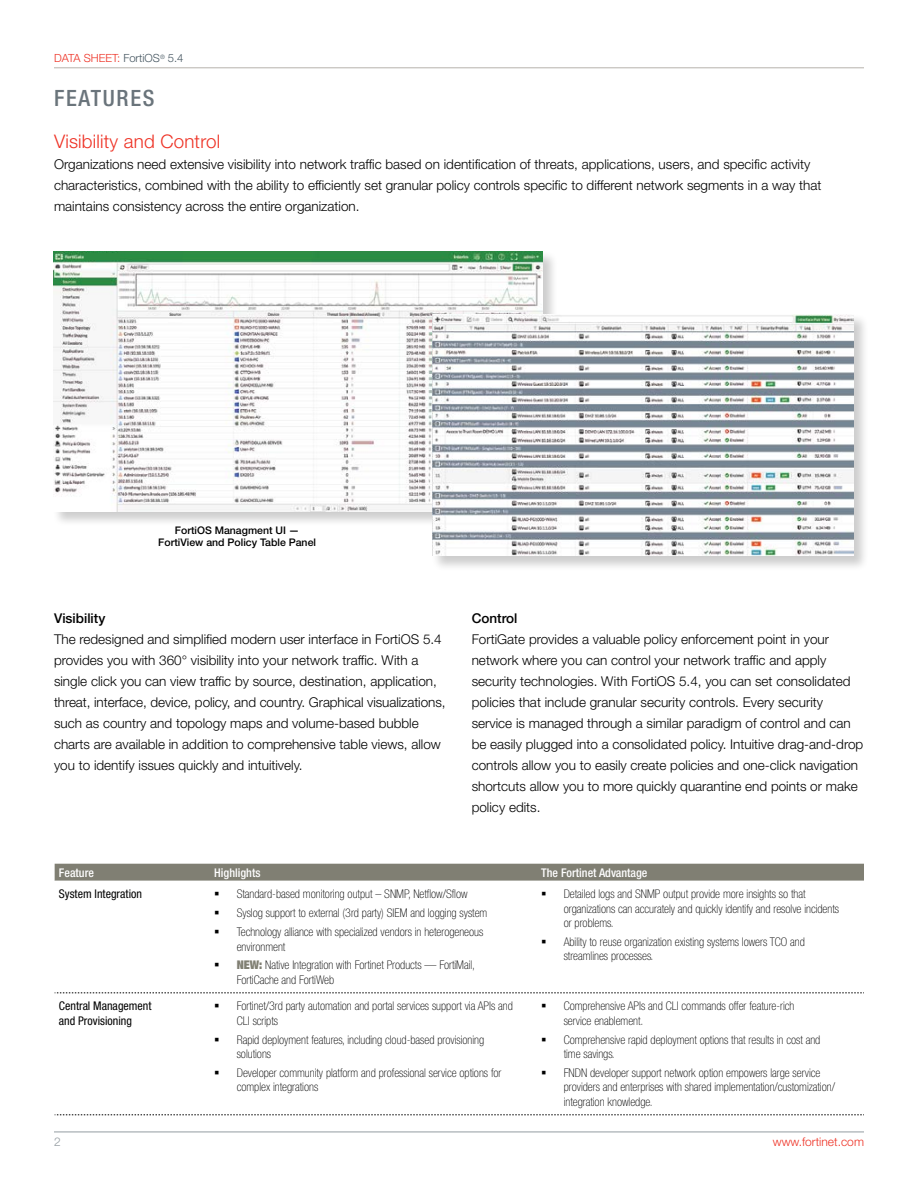
<style>
.page{position:relative;width:918px;height:1188px;background:#fff}
.page>*{position:absolute;margin:0;border:0;box-sizing:border-box;transform-origin:0 0}
.t1{font:500 condensed 22.5px "Helvetica Neue LT Pro";letter-spacing:.075em;color:#6a747b}
.t2{font:300 18.75px "Helvetica Neue LT Pro";letter-spacing:.01em;color:#ee3124}
.t3{font:300 13.5px/21px "Helvetica Neue LT Pro";color:#000}
.t4{font:500 13.5px "Helvetica Neue LT Pro";color:#000}
.t5{font:100 condensed 12px/14.4px "Helvetica Neue LT Pro";color:#000}
.t6{font:condensed 12px/14.4px "Helvetica Neue LT Pro";color:#000}
.t7{font:500 condensed 12px "Helvetica Neue LT Pro";color:#fff}
.t8{font:300 12px "Helvetica Neue LT Pro";color:#ee3124}
.t9{font:300 12px "Helvetica Neue LT Pro";color:#949ca1}
.t10{font:300 11.25px "Helvetica Neue LT Pro";color:#ee3124}
.t11{font:500 10.5px/12px "Helvetica Neue LT Pro";color:#000;text-align:center}
.s1{color:#455560}
.s2{font-weight:900;color:#807f73}
</style>
<div class="page">
<hr style="left:54px;top:1132px;width:810px;height:1px;background:#949ca1">
<hr style="left:54px;top:67px;width:810px;height:1px;background:#b6b3ac">
<div style="left:55px;top:864px;width:809px;height:17px;background:#807f73"></div>
<svg style="left:55px;top:992px;width:809px;height:123px"></svg>
<svg style="left:55px;top:993px;width:809px;height:1px"></svg>
<svg style="left:55px;top:1115px;width:809px;height:1px"></svg>
<div style="left:52px;top:251px;width:506px;height:276px;background:#000;opacity:.2"></div>
<img style="left:53px;top:251px;width:490px;height:260px">
<div style="left:84px;top:254px;width:35px;height:6px;background:#2c8b43"></div>
<div style="left:431px;top:314px;width:439px;height:258px;background:#000;opacity:.2"></div>
<img style="left:432px;top:314px;width:422px;height:242px">
<p class="t10" style="left:54px;top:51px;width:131px">DATA SHEET: <span class="s1">FortiOS</span><sup>®</sup> <span class="s1">5.4</span></p>
<h1 class="t1" style="left:54px;top:85px;width:102px">FEATURES</h1>
<h2 class="t2" style="left:54px;top:130px;width:168px">Visibility and Control</h2>
<p class="t3" style="left:54px;top:154px;width:769px">Organizations need extensive visibility into network traffic based on identification of threats, applications, users, and specific activity characteristics, combined with the ability to efficiently set granular policy controls specific to different network segments in a way that maintains consistency across the entire organization.</p>
<p class="t11" style="left:158px;top:524px;width:159px">FortiOS Managment UI —<br>FortiView and Policy Table Panel</p>
<p class="t4" style="left:54px;top:610px;width:53px">Visibility</p>
<p class="t3" style="left:54px;top:628px;width:393px">The redesigned and simplified modern user interface in FortiOS 5.4 provides you with 360° visibility into your network traffic. With a single click you can view traffic by source, destination, application, threat, interface, device, policy, and country. Graphical visualizations, such as country and topology maps and volume-based bubble charts are available in addition to comprehensive table views, allow you to identify issues quickly and intuitively.</p>
<p class="t4" style="left:472px;top:610px;width:47px">Control</p>
<p class="t3" style="left:472px;top:628px;width:393px">FortiGate provides a valuable policy enforcement point in your network where you can control your network traffic and apply security technologies. With FortiOS 5.4, you can set consolidated policies that include granular security controls. Every security service is managed through a similar paradigm of control and can be easily plugged into a consolidated policy. Intuitive drag-and-drop controls allow you to easily create policies and one-click navigation shortcuts allow you to more quickly quarantine end points or make policy edits.</p>
<p class="t7" style="left:59px;top:865px;width:37px">Feature</p>
<p class="t7" style="left:214px;top:865px;width:48px">Highlights</p>
<p class="t7" style="left:541px;top:865px;width:108px">The Fortinet Advantage</p>
<p class="t6" style="left:59px;top:887px;width:85px">System Integration</p>
<p class="t5" style="left:214px;top:887px;width:255px">▪ Standard-based monitoring output – SNMP, Netflow/Sflow</p>
<p class="t5" style="left:214px;top:906px;width:275px">▪ Syslog support to external (3rd party) SIEM and logging system</p>
<p class="t5" style="left:237px;top:925px;width:248px;text-indent:-22px">▪ Technology alliance with specialized vendors in heterogeneous environment</p>
<p class="t5" style="left:237px;top:958px;width:240px;text-indent:-22px">▪ <span class="s2">NEW:</span> Native Integration with Fortinet Products — FortiMail,<br>FortiCache and FortiWeb</p>
<p class="t5" style="left:564px;top:887px;width:277px;text-indent:-22px">▪ Detailed logs and SNMP output provide more insights so that organizations can accurately and quickly identify and resolve incidents or problems.</p>
<p class="t5" style="left:564px;top:935px;width:243px;text-indent:-22px">▪ Ability to reuse organization existing systems lowers TCO and streamlines processes.</p>
<p class="t6" style="left:59px;top:999px;width:94px">Central Management and Provisioning</p>
<p class="t5" style="left:237px;top:999px;width:278px;text-indent:-22px">▪ Fortinet/3rd party automation and portal services support via APIs and<br>CLI scripts</p>
<p class="t5" style="left:237px;top:1033px;width:249px;text-indent:-22px">▪ Rapid deployment features, including cloud-based provisioning solutions</p>
<p class="t5" style="left:237px;top:1066px;width:266px;text-indent:-22px">▪ Developer community platform and professional service options for complex integrations</p>
<p class="t5" style="left:564px;top:999px;width:232px;text-indent:-22px">▪ Comprehensive APIs and CLI commands offer feature-rich service enablement.</p>
<p class="t5" style="left:564px;top:1033px;width:258px;text-indent:-22px">▪ Comprehensive rapid deployment options that results in cost and time savings.</p>
<p class="t5" style="left:564px;top:1066px;width:273px;text-indent:-22px">▪ FNDN developer support network option empowers large service providers and enterprises with shared implementation/customization/ integration knowledge.</p>
<p class="t9" style="left:54px;top:1134px;width:8px">2</p>
<p class="t8" style="left:773px;top:1134px;width:93px">www.fortinet.com</p>
</div>
